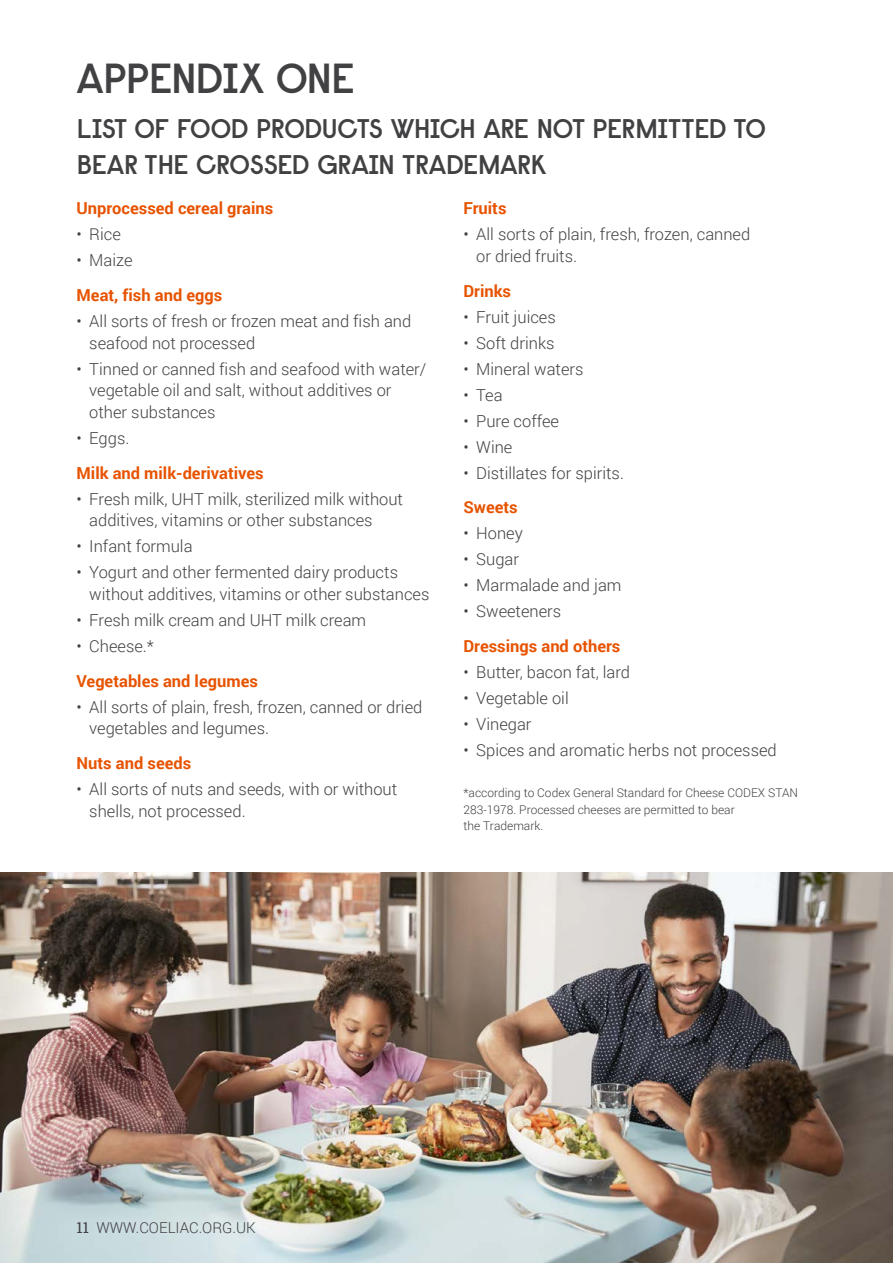
<style>
.page{position:relative;width:893px;height:1263px;background:#fff}
.page>*{position:absolute;margin:0;border:0;box-sizing:border-box;transform-origin:0 0}
.t1{font:600 42px "Raisonne";letter-spacing:-.045em;color:#414042}
.t2{font:600 27px/36px "Raisonne";letter-spacing:-.03em;color:#414042}
.t3{font:300 16.5px/21.8px "Roboto";color:#414042}
.t4{font:700 16.5px "Roboto";color:#e75300}
.t5{font:300 15px "Roboto";color:#414042}
.t6{font:300 12px/16.5px "Roboto";color:#414042}
.s1{font-family:"Roboto Slab";font-weight:400}
</style>
<div class="page">
<img style="left:0;top:872px;width:893px;height:391px">
<h1 class="t1" style="left:77px;top:51px;width:280px">APPENDIX ONE</h1>
<h2 class="t2" style="left:77px;top:110px;width:691px">LIST OF FOOD PRODUCTS WHICH ARE NOT PERMITTED TO<br>BEAR THE CROSSED GRAIN TRADEMARK</h2>
<p class="t4" style="left:77px;top:197px;width:198px">Unprocessed cereal grains</p>
<p class="t3" style="left:77px;top:223px;width:46px">• Rice</p>
<p class="t3" style="left:77px;top:249px;width:58px">• Maize</p>
<p class="t4" style="left:77px;top:283px;width:147px">Meat, fish and eggs</p>
<p class="t3" style="left:89px;top:310px;width:323px;text-indent:-13px">• All sorts of fresh or frozen meat and fish and seafood not processed</p>
<p class="t3" style="left:89px;top:357px;width:339px;text-indent:-13px">• Tinned or canned fish and seafood with water/ vegetable oil and salt, without additives or other substances</p>
<p class="t3" style="left:77px;top:427px;width:54px">• Eggs.</p>
<p class="t4" style="left:77px;top:461px;width:189px">Milk and milk-derivatives</p>
<p class="t3" style="left:89px;top:487px;width:315px;text-indent:-13px">• Fresh milk, UHT milk, sterilized milk without additives, vitamins or other substances</p>
<p class="t3" style="left:77px;top:535px;width:118px">• Infant formula</p>
<p class="t3" style="left:89px;top:561px;width:342px;text-indent:-13px">• Yogurt and other fermented dairy products without additives, vitamins or other substances</p>
<p class="t3" style="left:77px;top:609px;width:291px">• Fresh milk cream and UHT milk cream</p>
<p class="t3" style="left:77px;top:635px;width:79px">• Cheese.*</p>
<p class="t4" style="left:77px;top:669px;width:183px">Vegetables and legumes</p>
<p class="t3" style="left:89px;top:695px;width:335px;text-indent:-13px">• All sorts of plain, fresh, frozen, canned or dried vegetables and legumes.</p>
<p class="t4" style="left:77px;top:751px;width:116px">Nuts and seeds</p>
<p class="t3" style="left:89px;top:778px;width:309px;text-indent:-13px">• All sorts of nuts and seeds, with or without shells, not processed.</p>
<p class="t4" style="left:463px;top:197px;width:45px">Fruits</p>
<p class="t3" style="left:476px;top:223px;width:276px;text-indent:-13px">• All sorts of plain, fresh, frozen, canned or dried fruits.</p>
<p class="t4" style="left:463px;top:279px;width:49px">Drinks</p>
<p class="t3" style="left:463px;top:305px;width:94px">• Fruit juices</p>
<p class="t3" style="left:463px;top:331px;width:93px">• Soft drinks</p>
<p class="t3" style="left:463px;top:357px;width:122px">• Mineral waters</p>
<p class="t3" style="left:463px;top:383px;width:41px">• Tea</p>
<p class="t3" style="left:463px;top:409px;width:97px">• Pure coffee</p>
<p class="t3" style="left:463px;top:435px;width:50px">• Wine</p>
<p class="t3" style="left:463px;top:461px;width:162px">• Distillates for spirits.</p>
<p class="t4" style="left:463px;top:496px;width:56px">Sweets</p>
<p class="t3" style="left:463px;top:522px;width:61px">• Honey</p>
<p class="t3" style="left:463px;top:548px;width:57px">• Sugar</p>
<p class="t3" style="left:463px;top:574px;width:160px">• Marmalade and jam</p>
<p class="t3" style="left:463px;top:600px;width:99px">• Sweeteners</p>
<p class="t4" style="left:463px;top:634px;width:158px">Dressings and others</p>
<p class="t3" style="left:463px;top:660px;width:168px">• Butter, bacon fat, lard</p>
<p class="t3" style="left:463px;top:686px;width:107px">• Vegetable oil</p>
<p class="t3" style="left:463px;top:712px;width:70px">• Vinegar</p>
<p class="t3" style="left:463px;top:738px;width:315px">• Spices and aromatic herbs not processed</p>
<p class="t6" style="left:463px;top:784px;width:336px">*according to Codex General Standard for Cheese CODEX STAN<br>283-1978. Processed cheeses are permitted to bear<br>the Trademark.</p>
<p class="t5" style="left:77px;top:1217px;width:181px"><span class="s1">11</span> WWW.COELIAC.ORG.UK</p>
</div>
